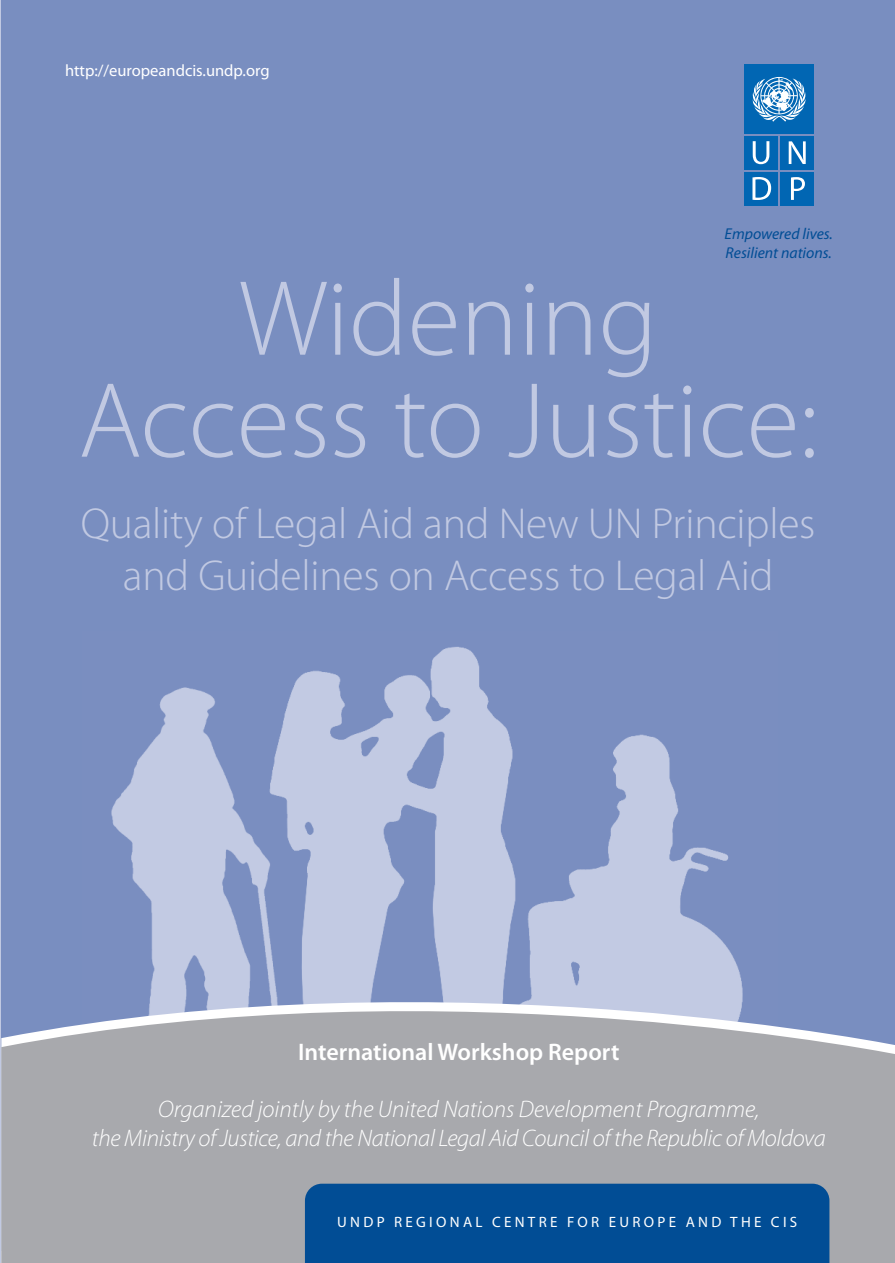
<style>
.page{position:relative;width:895px;height:1263px;background:#fff}
.page>*{position:absolute;margin:0;border:0;box-sizing:border-box;transform-origin:0 0}
.t1{font:300 108px/102px "Myriad Pro";color:#c1c9e2;text-align:center}
.t2{font:300 43.5px/52.2px "Myriad Pro";letter-spacing:-.005em;color:#c1c9e2;text-align:center}
.t3{font:italic 300 24px/28.8px "Myriad Pro";letter-spacing:-.015em;color:#fff;text-align:center}
.t4{font:600 24px "Myriad Pro";color:#fff}
.t5{font:16.5px "Myriad Pro";color:#fff}
.t6{font:italic 15.75px/18.9px "Myriad Pro";color:#014d95}
.t7{font:15px "Myriad Pro";letter-spacing:.22em;color:#fff}
</style>
<div class="page">
<div style="left:0;top:0;width:11px;height:1263px;background:#c1c9e2"></div>
<div style="left:1px;top:0;width:893px;height:1250px;background:#798ec0"></div>
<img style="left:111px;top:646px;width:619px;height:306px">
<div style="left:744px;top:64px;width:69px;height:70px;background:#0166b3"></div>
<svg style="left:752px;top:77px;width:53px;height:45px"></svg>
<div style="left:780px;top:136px;width:33px;height:34px;background:#0166b3"></div>
<svg style="left:788px;top:141px;width:17px;height:23px"></svg>
<div style="left:744px;top:136px;width:33px;height:34px;background:#0166b3"></div>
<svg style="left:752px;top:141px;width:17px;height:23px"></svg>
<div style="left:744px;top:172px;width:33px;height:34px;background:#0166b3"></div>
<svg style="left:752px;top:177px;width:19px;height:23px"></svg>
<div style="left:780px;top:172px;width:33px;height:34px;background:#0166b3"></div>
<svg style="left:791px;top:177px;width:13px;height:23px"></svg>
<svg style="left:151px;top:952px;width:584px;height:9px;fill:#c2cae3"></svg>
<svg style="left:1px;top:961px;width:893px;height:302px;background:#a7abb7"></svg>
<div style="left:305px;top:1184px;width:524px;height:79px;background:#014d95"></div>
<p class="t5" style="left:65px;top:64px;width:206px">http://europeandcis.undp.org</p>
<p class="t6" style="left:724px;top:226px;width:110px">Empowered lives.<br>Resilient nations.</p>
<h1 class="t1" style="left:78px;top:276px;width:741px">Widening<br>Access to Justice:</h1>
<h2 class="t2" style="left:81px;top:501px;width:736px">Quality of Legal Aid and New UN Principles and Guidelines on Access to Legal Aid</h2>
<p class="t4" style="left:298px;top:1043px;width:323px">International Workshop Report</p>
<p class="t3" style="left:92px;top:1097px;width:735px">Organized jointly by the United Nations Development Programme,<br>the Ministry of Justice, and the National Legal Aid Council of the Republic of Moldova</p>
<p class="t7" style="left:337px;top:1216px;width:461px">UNDP REGIONAL CENTRE FOR EUROPE AND THE CIS</p>
</div>
